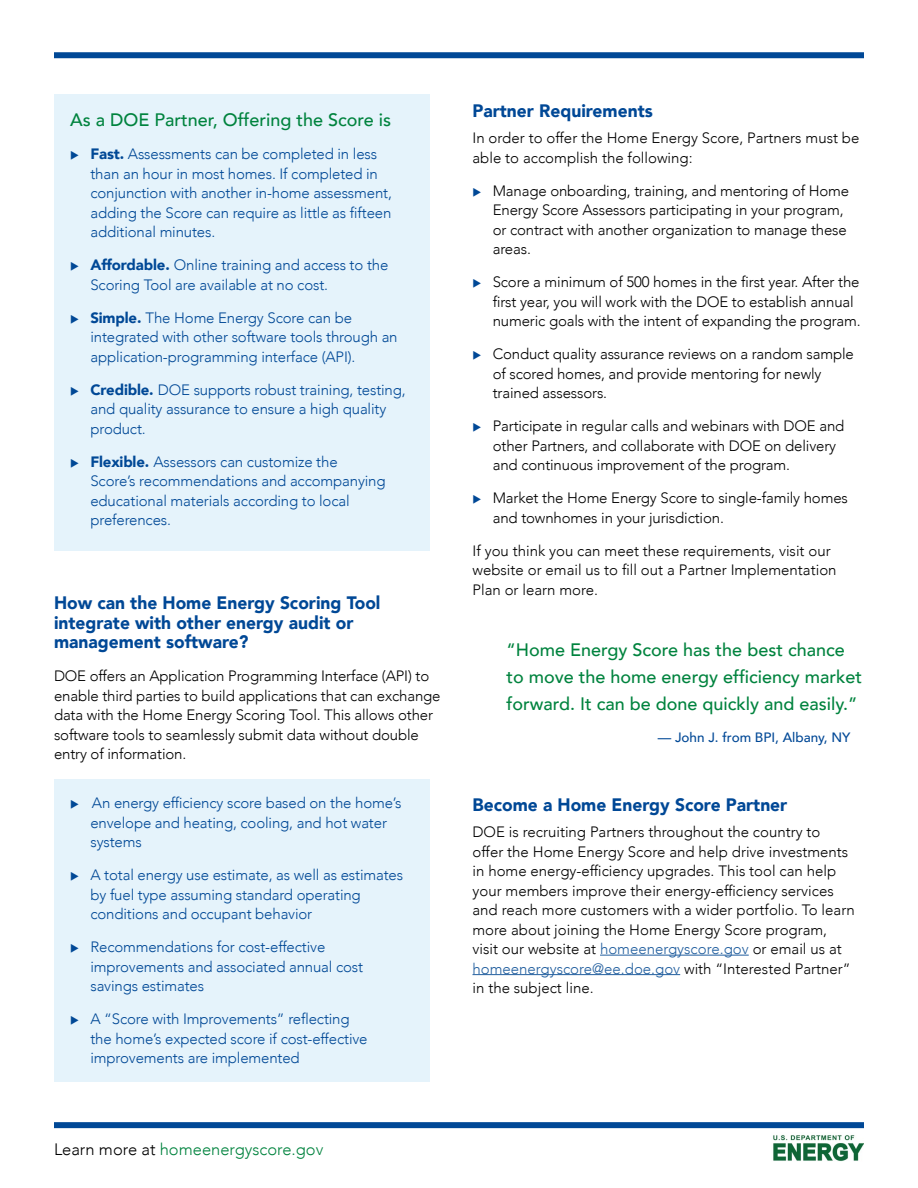
<style>
.page{position:relative;width:918px;height:1188px;background:#fff}
.page>*{position:absolute;margin:0;border:0;box-sizing:border-box;transform-origin:0 0}
.t1{font:500 18px/27px "Avenir";color:#00833e}
.t2{font:900 18px/19.5px "Avenir";color:#004896}
.t3{font:300 16.5px "Avenir";color:#00833e}
.t4{font:300 15px/19.5px "Avenir";letter-spacing:-.01em;color:#000}
.t5{font:300 15px/19.5px "Avenir";letter-spacing:-.01em;color:#004896}
.t6{font:500 13.5px "Avenir";color:#004896}
.s1{font-weight:900}
.s2{color:#000}
.s3{color:#004896}
.s4{color:#215e9e}
</style>
<div class="page">
<div style="left:54px;top:52px;width:810px;height:6px;background:#004896"></div>
<div style="left:54px;top:1122px;width:810px;height:6px;background:#004896"></div>
<img style="left:773px;top:1135px;width:91px;height:27px">
<hr style="left:600px;top:955px;width:149px;height:1px;background:#215e9e">
<hr style="left:472px;top:974px;width:208px;height:1px;background:#215e9e">
<div style="left:54px;top:94px;width:375px;height:457px;background:#e5f3fb"></div>
<div style="left:54px;top:780px;width:375px;height:302px;background:#e5f3fb"></div>
<p class="t1" style="left:70px;top:105px;width:323px">As a DOE Partner, Offering the Score is</p>
<p class="t5" style="left:90px;top:144px;width:303px;text-indent:-20px">◆ <span class="s1">Fast.</span> Assessments can be completed in less than an hour in most homes. If completed in conjunction with another in-home assessment, adding the Score can require as little as fifteen additional minutes.</p>
<p class="t5" style="left:90px;top:255px;width:299px;text-indent:-20px">◆ <span class="s1">Affordable.</span> Online training and access to the<br>Scoring Tool are available at no cost.</p>
<p class="t5" style="left:90px;top:308px;width:309px;text-indent:-20px">◆ <span class="s1">Simple.</span> The Home Energy Score can be integrated with other software tools through an application-programming interface (API).</p>
<p class="t5" style="left:90px;top:380px;width:317px;text-indent:-20px">◆ <span class="s1">Credible.</span> DOE supports robust training, testing, and quality assurance to ensure a high quality product.</p>
<p class="t5" style="left:90px;top:452px;width:297px;text-indent:-20px">◆ <span class="s1">Flexible.</span> Assessors can customize the Score’s recommendations and accompanying educational materials according to local preferences.</p>
<p class="t2" style="left:54px;top:593px;width:328px">How can the Home Energy Scoring Tool integrate with other energy audit or management software?</p>
<p class="t4" style="left:54px;top:666px;width:388px">DOE offers an Application Programming Interface (API) to enable third parties to build applications that can exchange data with the Home Energy Scoring Tool. This allows other software tools to seamlessly submit data without double entry of information.</p>
<p class="t5" style="left:90px;top:793px;width:313px;text-indent:-20px">◆ An energy efficiency score based on the home’s envelope and heating, cooling, and hot water systems</p>
<p class="t5" style="left:90px;top:865px;width:314px;text-indent:-20px">◆ A total energy use estimate, as well as estimates by fuel type assuming standard operating conditions and occupant behavior</p>
<p class="t5" style="left:90px;top:937px;width:274px;text-indent:-20px">◆ Recommendations for cost-effective improvements and associated annual cost savings estimates</p>
<p class="t5" style="left:90px;top:1009px;width:279px;text-indent:-20px">◆ A “Score with Improvements” reflecting the home’s expected score if cost-effective improvements are implemented</p>
<p class="t3" style="left:54px;top:1140px;width:271px"><span class="s2">Learn more at</span> homeenergyscore.gov</p>
<p class="t2" style="left:472px;top:101px;width:182px">Partner Requirements</p>
<p class="t4" style="left:472px;top:128px;width:388px">In order to offer the Home Energy Score, Partners must be able to accomplish the following:</p>
<p class="t4" style="left:493px;top:181px;width:358px;text-indent:-20px"><span class="s3">◆</span> Manage onboarding, training, and mentoring of Home Energy Score Assessors participating in your program, or contract with another organization to manage these areas.</p>
<p class="t4" style="left:493px;top:272px;width:369px;text-indent:-20px"><span class="s3">◆</span> Score a minimum of 500 homes in the first year. After the first year, you will work with the DOE to establish annual numeric goals with the intent of expanding the program.</p>
<p class="t4" style="left:493px;top:344px;width:363px;text-indent:-20px"><span class="s3">◆</span> Conduct quality assurance reviews on a random sample of scored homes, and provide mentoring for newly trained assessors.</p>
<p class="t4" style="left:493px;top:416px;width:353px;text-indent:-20px"><span class="s3">◆</span> Participate in regular calls and webinars with DOE and other Partners, and collaborate with DOE on delivery and continuous improvement of the program.</p>
<p class="t4" style="left:493px;top:488px;width:357px;text-indent:-20px"><span class="s3">◆</span> Market the Home Energy Score to single-family homes and townhomes in your jurisdiction.</p>
<p class="t4" style="left:472px;top:541px;width:366px">If you think you can meet these requirements, visit our website or email us to fill out a Partner Implementation<br>Plan or learn more.</p>
<p class="t1" style="left:507px;top:635px;width:357px">“Home Energy Score has the best chance to move the home energy efficiency market forward. It can be done quickly and easily.”</p>
<p class="t6" style="left:658px;top:725px;width:194px">— John J. from BPI, Albany, NY</p>
<p class="t2" style="left:472px;top:794px;width:316px">Become a Home Energy Score Partner</p>
<p class="t4" style="left:472px;top:822px;width:384px">DOE is recruiting Partners throughout the country to offer the Home Energy Score and help drive investments in home energy-efficiency upgrades. This tool can help your members improve their energy-efficiency services and reach more customers with a wider portfolio. To learn more about joining the Home Energy Score program, visit our website at <span class="s4">homeenergyscore.gov</span> or email us at <span class="s4">homeenergyscore@ee.doe.gov</span> with “Interested Partner” in the subject line.</p>
</div>
